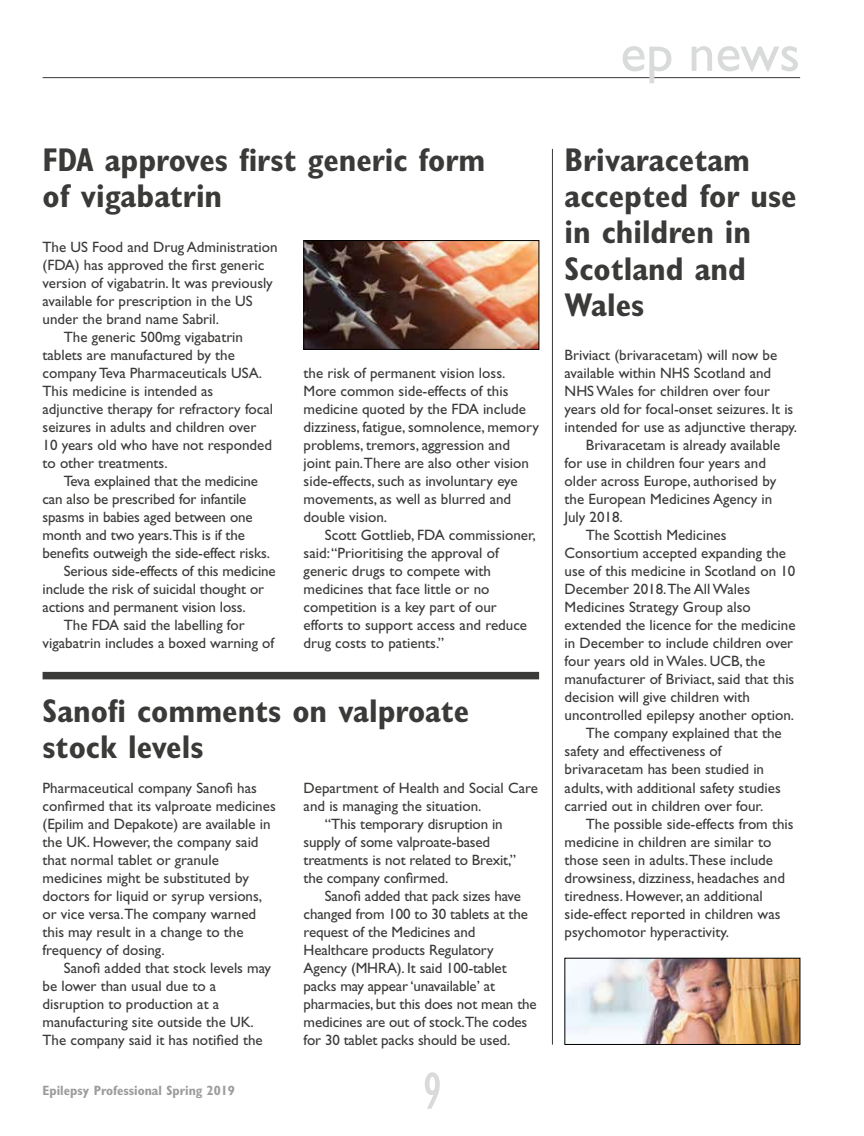
<style>
.page{position:relative;width:864px;height:1136px;background:#fff}
.page>*{position:absolute;margin:0;border:0;box-sizing:border-box;transform-origin:0 0}
.t1{font:54px "Gill Sans Std";color:#d9dada}
.t2{font:condensed 54px "Gill Sans Std";color:#d9dada}
.t3{font:700 condensed 33px/36px "Gill Sans Std";color:#3a3a39}
.t4{font:15px/18px "Gill Sans Std";color:#3a3a39}
.t5{font:700 condensed 13.5px "Gill Sans Std";color:#9c9c9d}
</style>
<div class="page">
<hr style="left:43px;top:77px;width:756px;height:1px;background:#3a3a39">
<div style="left:43px;top:671px;width:496px;height:8px;background:#3a3a39"></div>
<hr style="left:552px;top:149px;width:1px;height:895px;background:#3a3a39">
<img style="left:305px;top:242px;width:232px;height:105px">
<div style="left:303px;top:240px;width:236px;height:109px;border:1px solid #000"></div>
<img style="left:566px;top:959px;width:231px;height:83px">
<h1 class="t1" style="left:620px;top:22px;width:181px">ep news</h1>
<h2 class="t3" style="left:43px;top:142px;width:444px">FDA approves first generic form of vigabatrin</h2>
<p class="t4" style="left:43px;top:238px;width:236px">The US Food and Drug Administration</p>
<p class="t4" style="left:43px;top:256px;width:223px">(FDA) has approved the first generic</p>
<p class="t4" style="left:43px;top:274px;width:232px">version of vigabatrin. It was previously</p>
<p class="t4" style="left:43px;top:292px;width:211px">available for prescription in the US</p>
<p class="t4" style="left:43px;top:310px;width:178px">under the brand name Sabril.</p>
<p class="t4" style="left:64px;top:328px;width:181px">The generic 500mg vigabatrin</p>
<p class="t4" style="left:43px;top:346px;width:194px">tablets are manufactured by the</p>
<p class="t4" style="left:43px;top:364px;width:221px">company Teva Pharmaceuticals USA.</p>
<p class="t4" style="left:43px;top:382px;width:172px">This medicine is intended as</p>
<p class="t4" style="left:43px;top:400px;width:232px">adjunctive therapy for refractory focal</p>
<p class="t4" style="left:43px;top:418px;width:215px">seizures in adults and children over</p>
<p class="t4" style="left:43px;top:436px;width:231px">10 years old who have not responded</p>
<p class="t4" style="left:43px;top:454px;width:127px">to other treatments.</p>
<p class="t4" style="left:64px;top:472px;width:196px">Teva explained that the medicine</p>
<p class="t4" style="left:43px;top:490px;width:205px">can also be prescribed for infantile</p>
<p class="t4" style="left:43px;top:508px;width:211px">spasms in babies aged between one</p>
<p class="t4" style="left:43px;top:526px;width:204px">month and two years.This is if the</p>
<p class="t4" style="left:43px;top:544px;width:229px">benefits outweigh the side-effect risks.</p>
<p class="t4" style="left:64px;top:562px;width:213px">Serious side-effects of this medicine</p>
<p class="t4" style="left:43px;top:580px;width:223px">include the risk of suicidal thought or</p>
<p class="t4" style="left:43px;top:598px;width:204px">actions and permanent vision loss.</p>
<p class="t4" style="left:64px;top:616px;width:182px">The FDA said the labelling for</p>
<p class="t4" style="left:43px;top:634px;width:233px">vigabatrin includes a boxed warning of</p>
<p class="t4" style="left:303px;top:364px;width:237px">the risk of permanent vision loss.<br>More common side-effects of this medicine quoted by the FDA include dizziness, fatigue, somnolence, memory problems, tremors, aggression and joint pain.There are also other vision side-effects, such as involuntary eye movements, as well as blurred and double vision.</p>
<p class="t4" style="left:303px;top:526px;width:233px;text-indent:21px">Scott Gottlieb, FDA commissioner, said: “Prioritising the approval of generic drugs to compete with medicines that face little or no competition is a key part of our efforts to support access and reduce drug costs to patients.”</p>
<h2 class="t3" style="left:43px;top:692px;width:428px">Sanofi comments on valproate stock levels</h2>
<p class="t4" style="left:43px;top:778px;width:235px">Pharmaceutical company Sanofi has confirmed that its valproate medicines (Epilim and Depakote) are available in the UK. However, the company said that normal tablet or granule medicines might be substituted by doctors for liquid or syrup versions, or vice versa.The company warned this may result in a change to the frequency of dosing.</p>
<p class="t4" style="left:43px;top:958px;width:230px;text-indent:21px">Sanofi added that stock levels may be lower than usual due to a disruption to production at a manufacturing site outside the UK.<br>The company said it has notified the</p>
<p class="t4" style="left:303px;top:778px;width:236px">Department of Health and Social Care</p>
<p class="t4" style="left:303px;top:796px;width:179px">and is managing the situation.</p>
<p class="t4" style="left:325px;top:814px;width:179px">“This temporary disruption in</p>
<p class="t4" style="left:303px;top:832px;width:188px">supply of some valproate-based</p>
<p class="t4" style="left:303px;top:850px;width:214px">treatments is not related to Brexit,”</p>
<p class="t4" style="left:303px;top:868px;width:146px">the company confirmed.</p>
<p class="t4" style="left:325px;top:886px;width:197px">Sanofi added that pack sizes have</p>
<p class="t4" style="left:303px;top:904px;width:226px">changed from 100 to 30 tablets at the</p>
<p class="t4" style="left:303px;top:922px;width:173px">request of the Medicines and</p>
<p class="t4" style="left:303px;top:940px;width:192px">Healthcare products Regulatory</p>
<p class="t4" style="left:303px;top:958px;width:204px">Agency (MHRA). It said 100-tablet</p>
<p class="t4" style="left:303px;top:976px;width:193px">packs may appear ‘unavailable’ at</p>
<p class="t4" style="left:303px;top:994px;width:234px">pharmacies, but this does not mean the</p>
<p class="t4" style="left:303px;top:1012px;width:225px">medicines are out of stock.The codes</p>
<p class="t4" style="left:303px;top:1030px;width:208px">for 30 tablet packs should be used.</p>
<p class="t5" style="left:43px;top:1082px;width:194px">Epilepsy Professional Spring 2019</p>
<h1 class="t2" style="left:422px;top:1061px;width:21px">9</h1>
<h2 class="t3" style="left:564px;top:142px;width:233px">Brivaracetam accepted for use in children in<br>Scotland and<br>Wales</h2>
<p class="t4" style="left:564px;top:346px;width:214px">Briviact (brivaracetam) will now be</p>
<p class="t4" style="left:564px;top:364px;width:208px">available within NHS Scotland and</p>
<p class="t4" style="left:564px;top:382px;width:207px">NHS Wales for children over four</p>
<p class="t4" style="left:564px;top:400px;width:230px">years old for focal-onset seizures. It is</p>
<p class="t4" style="left:564px;top:418px;width:234px">intended for use as adjunctive therapy.</p>
<p class="t4" style="left:585px;top:436px;width:196px">Brivaracetam is already available</p>
<p class="t4" style="left:564px;top:454px;width:203px">for use in children four years and</p>
<p class="t4" style="left:564px;top:472px;width:213px">older across Europe, authorised by</p>
<p class="t4" style="left:564px;top:490px;width:209px">the European Medicines Agency in</p>
<p class="t4" style="left:564px;top:508px;width:60px">July 2018.</p>
<p class="t4" style="left:585px;top:526px;width:142px">The Scottish Medicines</p>
<p class="t4" style="left:564px;top:544px;width:223px">Consortium accepted expanding the</p>
<p class="t4" style="left:564px;top:562px;width:232px">use of this medicine in Scotland on 10</p>
<p class="t4" style="left:564px;top:580px;width:187px">December 2018.The All Wales</p>
<p class="t4" style="left:564px;top:598px;width:188px">Medicines Strategy Group also</p>
<p class="t4" style="left:564px;top:616px;width:232px">extended the licence for the medicine</p>
<p class="t4" style="left:564px;top:634px;width:230px">in December to include children over</p>
<p class="t4" style="left:564px;top:652px;width:202px">four years old in Wales. UCB, the</p>
<p class="t4" style="left:564px;top:670px;width:231px">manufacturer of Briviact, said that this</p>
<p class="t4" style="left:564px;top:688px;width:187px">decision will give children with</p>
<p class="t4" style="left:564px;top:706px;width:231px">uncontrolled epilepsy another option.</p>
<p class="t4" style="left:585px;top:724px;width:197px">The company explained that the</p>
<p class="t4" style="left:564px;top:742px;width:158px">safety and effectiveness of</p>
<p class="t4" style="left:564px;top:760px;width:201px">brivaracetam has been studied in</p>
<p class="t4" style="left:564px;top:778px;width:217px">adults, with additional safety studies</p>
<p class="t4" style="left:564px;top:796px;width:200px">carried out in children over four.</p>
<p class="t4" style="left:585px;top:814px;width:209px">The possible side-effects from this</p>
<p class="t4" style="left:564px;top:832px;width:208px">medicine in children are similar to</p>
<p class="t4" style="left:564px;top:850px;width:210px">those seen in adults.These include</p>
<p class="t4" style="left:564px;top:868px;width:222px">drowsiness, dizziness, headaches and</p>
<p class="t4" style="left:564px;top:886px;width:199px">tiredness. However, an additional</p>
<p class="t4" style="left:564px;top:904px;width:217px">side-effect reported in children was</p>
<p class="t4" style="left:564px;top:922px;width:166px">psychomotor hyperactivity.</p>
</div>
